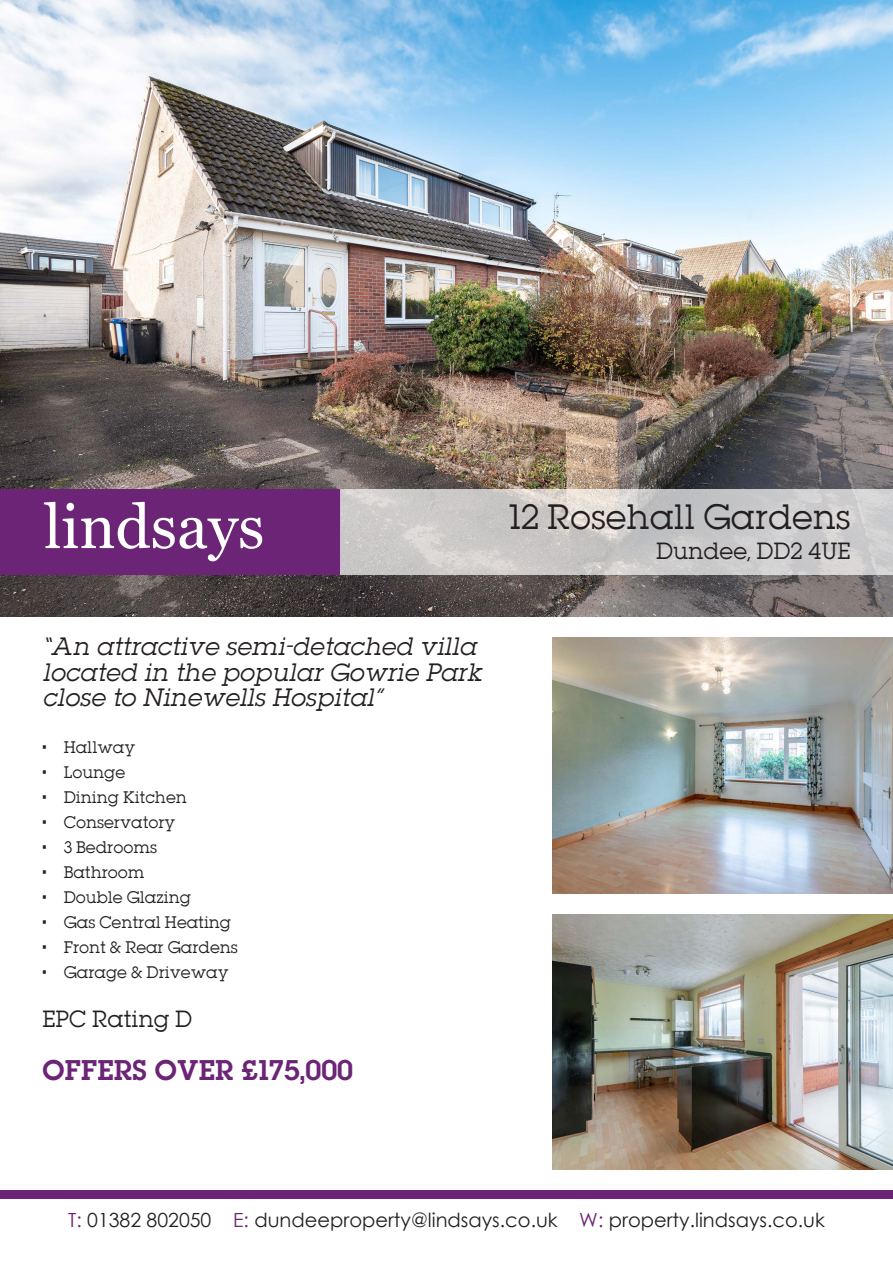
<style>
.page{position:relative;width:893px;height:1263px;background:#fff}
.page>*{position:absolute;margin:0;border:0;box-sizing:border-box;transform-origin:0 0}
.t1{font:31.5px "Lubalin";color:#231f20}
.t2{font:25.5px "Lubalin Demi";color:#6c2476}
.t3{font:italic 22.5px/25.5px "Lubalin";color:#231f20}
.t4{font:21px "Lubalin";color:#231f20}
.t5{font:19.5px "Century Gothic";color:#231f20}
.t6{font:15px "Lubalin";color:#231f20}
.s1{color:#6c2476}
</style>
<div class="page">
<img style="left:0;top:0;width:893px;height:617px">
<img style="left:553px;top:638px;width:340px;height:255px">
<img style="left:553px;top:914px;width:340px;height:255px">
<div style="left:0;top:489px;width:340px;height:85px;background:#6c2476"></div>
<svg style="left:44px;top:502px;width:218px;height:59px"></svg>
<div style="left:0;top:1191px;width:893px;height:8px;background:#6c2476"></div>
<svg style="left:340px;top:489px;width:553px;height:85px;fill:#cbcaca"></svg>
<h1 class="t1" style="left:509px;top:496px;width:343px">12 Rosehall Gardens</h1>
<h3 class="t4" style="left:656px;top:536px;width:196px">Dundee, DD2 4UE</h3>
<h3 class="t3" style="left:43px;top:634px;width:441px">“An attractive semi-detached villa located in the popular Gowrie Park close to Ninewells Hospital”</h3>
<p class="t6" style="left:43px;top:737px;width:94px">• Hallway</p>
<p class="t6" style="left:43px;top:762px;width:84px">• Lounge</p>
<p class="t6" style="left:43px;top:787px;width:146px">• Dining Kitchen</p>
<p class="t6" style="left:43px;top:812px;width:134px">• Conservatory</p>
<p class="t6" style="left:43px;top:837px;width:116px">• 3 Bedrooms</p>
<p class="t6" style="left:43px;top:862px;width:104px">• Bathroom</p>
<p class="t6" style="left:43px;top:887px;width:150px">• Double Glazing</p>
<p class="t6" style="left:43px;top:912px;width:190px">• Gas Central Heating</p>
<p class="t6" style="left:43px;top:937px;width:197px">• Front &amp; Rear Gardens</p>
<p class="t6" style="left:43px;top:962px;width:188px">• Garage &amp; Driveway</p>
<h3 class="t4" style="left:43px;top:1005px;width:151px">EPC Rating D</h3>
<h2 class="t2" style="left:43px;top:1052px;width:312px">OFFERS OVER £175,000</h2>
<h3 class="t5" style="left:68px;top:1206px;width:758px"><span class="s1">T:</span> 01382 802050 <span class="s1">E:</span> dundeeproperty@lindsays.co.uk <span class="s1">W:</span> property.lindsays.co.uk</h3>
</div>
